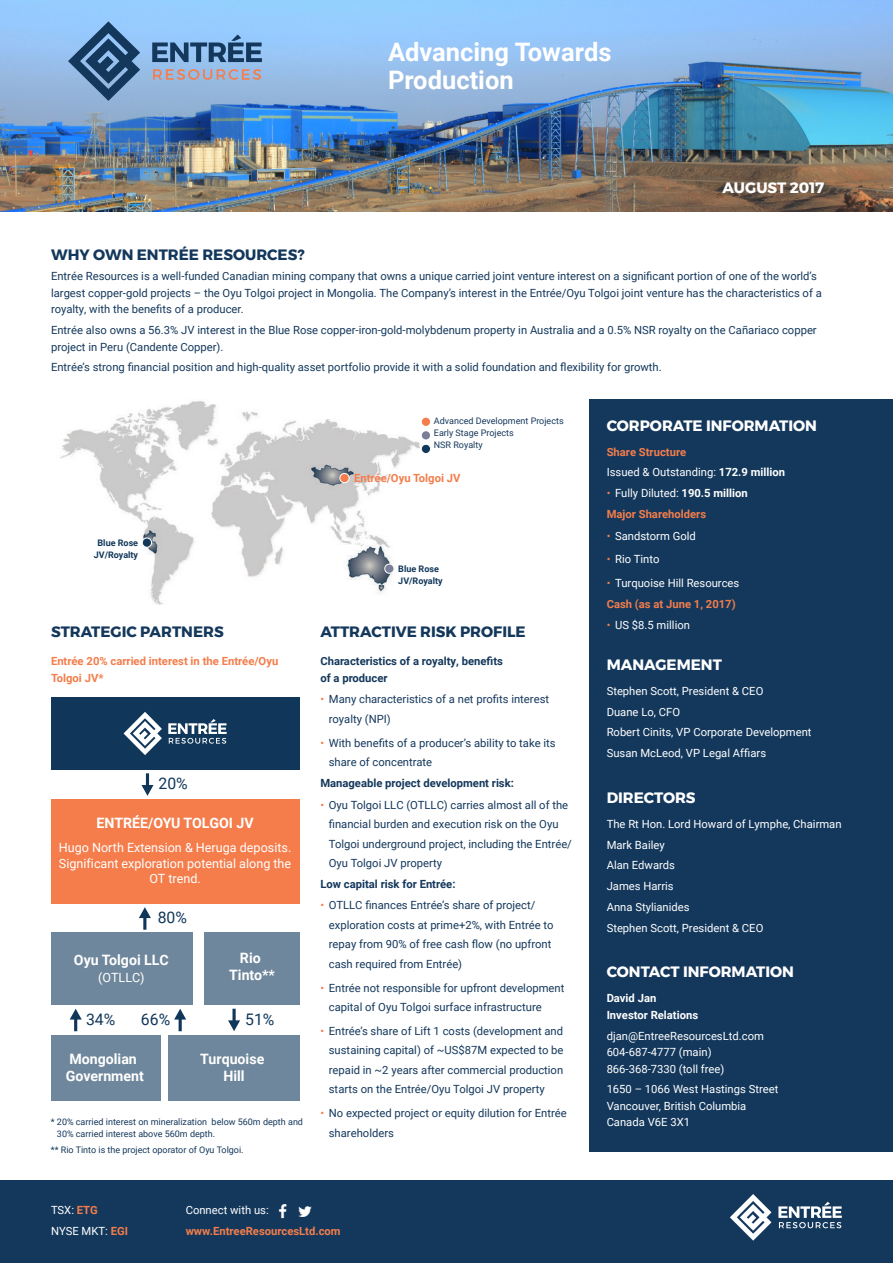
<style>
.page{position:relative;width:893px;height:1263px;background:#fff}
.page>*{position:absolute;margin:0;border:0;box-sizing:border-box;transform-origin:0 0}
.body{font:700 25.5px/28.5px "Roboto";color:#fff}
.t1{font:15.9px "Roboto";color:#10375a}
.sub{font:700 15px "Montserrat";color:#fff}
.sub-2{font:700 15px "Montserrat";color:#14385c}
.t2{font:700 14.25px/17.1px "Roboto";color:#fff;text-align:center}
.t3{font:12.75px/15.3px "Roboto";color:#fff;text-align:center}
.body-2{font:11.25px/19.5px "Roboto";color:#14385c}
.body-3{font:11.25px/16.5px "Roboto";color:#fff}
.sub_2{font:700 11.25px/16.5px "Roboto";color:#f47d4b}
.sub_2-2{font:700 11.25px/16.5px "Roboto";color:#14385c}
.sub_2-3{font:11.25px/19.5px "Roboto";color:#fff}
.body-4{font:700 11.25px/16.5px "Roboto";color:#fff}
.footnote{font:9px/12px "Roboto";color:#14385c}
.footnote-2{font:700 9px/12px "Roboto";color:#11385a}
.s1{color:#f47d4b}
.s2{font-weight:700;color:#f47d4b}
.s3{font-weight:700}
</style>
<div class="page">
<img style="left:60px;top:401px;width:360px;height:204px">
<img style="left:0;top:0;width:893px;height:211px">
<div style="left:0;top:1180px;width:893px;height:83px;background:#14385c"></div>
<div style="left:51px;top:697px;width:249px;height:72px;background:#10375a"></div>
<div style="left:51px;top:933px;width:142px;height:72px;background:#6f879c"></div>
<div style="left:51px;top:799px;width:249px;height:104px;background:#f47d4b"></div>
<div style="left:51px;top:1035px;width:109px;height:66px;background:#6f879c"></div>
<div style="left:168px;top:1035px;width:132px;height:66px;background:#6f879c"></div>
<div style="left:204px;top:933px;width:96px;height:72px;background:#6f879c"></div>
<hr style="left:143px;top:913px;width:3px;height:17px;background:#10375a">
<svg style="left:139px;top:907px;width:12px;height:11px"></svg>
<hr style="left:146px;top:773px;width:3px;height:17px;background:#10375a">
<svg style="left:141px;top:785px;width:13px;height:11px"></svg>
<hr style="left:74px;top:1014px;width:3px;height:17px;background:#10375a">
<svg style="left:70px;top:1009px;width:12px;height:10px"></svg>
<hr style="left:179px;top:1014px;width:3px;height:17px;background:#10375a">
<svg style="left:174px;top:1009px;width:12px;height:10px"></svg>
<svg style="left:232px;top:1009px;width:4px;height:11px"></svg>
<svg style="left:228px;top:1020px;width:12px;height:11px"></svg>
<svg style="left:124px;top:712px;width:38px;height:43px"></svg>
<svg style="left:168px;top:719px;width:59px;height:25px"></svg>
<div style="left:590px;top:399px;width:303px;height:753px;background:#14385c"></div>
<svg style="left:152px;top:35px;width:110px;height:27px;background:#5d87b3"></svg>
<svg style="left:68px;top:21px;width:72px;height:80px;background:#5e85ae"></svg>
<svg style="left:153px;top:69px;width:108px;height:11px"></svg>
<svg style="left:730px;top:1194px;width:41px;height:47px"></svg>
<svg style="left:778px;top:1202px;width:64px;height:26px"></svg>
<div style="left:340px;top:473px;width:9px;height:10px;background:#f47d4b;border-radius:50%"></div>
<div style="left:339px;top:473px;width:10px;height:10px;border:1px solid #fff;border-radius:50%"></div>
<div style="left:421px;top:417px;width:10px;height:9px;background:#f47d4b;border-radius:50%"></div>
<div style="left:421px;top:417px;width:10px;height:10px;border:1px solid #fff;border-radius:50%"></div>
<div style="left:385px;top:564px;width:9px;height:9px;background:#797f97;border-radius:50%"></div>
<div style="left:384px;top:564px;width:10px;height:10px;border:1px solid #fff;border-radius:50%"></div>
<div style="left:421px;top:431px;width:10px;height:9px;background:#797f97;border-radius:50%"></div>
<div style="left:421px;top:430px;width:10px;height:10px;border:1px solid #fff;border-radius:50%"></div>
<div style="left:142px;top:538px;width:10px;height:9px;background:#11385a;border-radius:50%"></div>
<div style="left:142px;top:538px;width:10px;height:10px;border:1px solid #fff;border-radius:50%"></div>
<div style="left:421px;top:444px;width:10px;height:9px;background:#11385a;border-radius:50%"></div>
<div style="left:421px;top:444px;width:10px;height:10px;border:1px solid #fff;border-radius:50%"></div>
<p class="body" style="left:388px;top:36px;width:225px">Advancing Towards<br>Production</p>
<p class="sub" style="left:723px;top:176px;width:103px">AUGUST 2017</p>
<p class="sub-2" style="left:51px;top:242px;width:255px">WHY OWN ENTRÉE RESOURCES?</p>
<p class="body-2" style="left:51px;top:268px;width:772px;line-height:16.5px">Entrée Resources is a well-funded Canadian mining company that owns a unique carried joint venture interest on a significant portion of one of the world’s largest copper-gold projects – the Oyu Tolgoi project in Mongolia. The Company’s interest in the Entrée/Oyu Tolgoi joint venture has the characteristics of a royalty, with the benefits of a producer.</p>
<p class="body-2" style="left:51px;top:321px;width:767px;line-height:16.5px">Entrée also owns a 56.3% JV interest in the Blue Rose copper-iron-gold-molybdenum property in Australia and a 0.5% NSR royalty on the Cañariaco copper project in Peru (Candente Copper).</p>
<p class="body-2" style="left:51px;top:357px;width:612px">Entrée’s strong financial position and high-quality asset portfolio provide it with a solid foundation and flexibility for growth.</p>
<p class="footnote" style="left:434px;top:415px;width:131px">Advanced Development Projects<br>Early Stage Projects<br>NSR Royalty</p>
<p class="footnote-2" style="left:94px;top:536px;width:46px;text-align:center">Blue Rose<br>JV/Royalty</p>
<p class="sub-2" style="left:51px;top:620px;width:174px">STRATEGIC PARTNERS</p>
<p class="sub_2" style="left:354px;top:470px;width:108px">Entrée/Oyu Tolgoi JV</p>
<p class="footnote-2" style="left:398px;top:562px;width:46px">Blue Rose<br>JV/Royalty</p>
<p class="sub-2" style="left:320px;top:620px;width:207px">ATTRACTIVE RISK PROFILE</p>
<p class="sub_2" style="left:51px;top:653px;width:229px">Entrée 20% carried interest in the Entrée/Oyu<br>Tolgoi JV*</p>
<p class="sub_2-2" style="left:320px;top:653px;width:184px">Characteristics of a royalty, benefits of a producer</p>
<p class="body-2" style="left:329px;top:689px;width:222px;text-indent:-9px"><span class="s1">•</span> Many characteristics of a net profits interest royalty (NPI)</p>
<p class="body-2" style="left:329px;top:732px;width:228px;text-indent:-9px"><span class="s1">•</span> With benefits of a producer’s ability to take its share of concentrate</p>
<p class="sub_2-2" style="left:320px;top:774px;width:195px">Manageable project development risk:</p>
<p class="body-2" style="left:329px;top:794px;width:245px;text-indent:-9px"><span class="s1">•</span> Oyu Tolgoi LLC (OTLLC) carries almost all of the financial burden and execution risk on the Oyu Tolgoi underground project, including the Entrée/ Oyu Tolgoi JV property</p>
<p class="sub_2-2" style="left:320px;top:875px;width:137px">Low capital risk for Entrée:</p>
<p class="body-2" style="left:329px;top:895px;width:226px;text-indent:-9px"><span class="s1">•</span> OTLLC finances Entrée’s share of project/ exploration costs at prime+2%, with Entrée to repay from 90% of free cash flow (no upfront cash required from Entrée)</p>
<p class="body-2" style="left:329px;top:977px;width:237px;text-indent:-9px"><span class="s1">•</span> Entrée not responsible for upfront development capital of Oyu Tolgoi surface infrastructure</p>
<p class="body-2" style="left:329px;top:1021px;width:236px;text-align:justify;text-indent:-9px"><span class="s1">•</span> Entrée’s share of Lift 1 costs (development and sustaining capital) of ~US$87M expected to be repaid in ~2 years after commercial production starts on the Entrée/Oyu Tolgoi JV property</p>
<p class="body-2" style="left:329px;top:1103px;width:239px;text-indent:-9px"><span class="s1">•</span> No expected project or equity dilution for Entrée shareholders</p>
<p class="t1" style="left:159px;top:772px;width:31px">20%</p>
<p class="t2" style="left:96px;top:814px;width:159px">ENTRÉE/OYU TOLGOI JV</p>
<p class="t3" style="left:59px;top:840px;width:234px">Hugo North Extension &amp; Heruga deposits.<br>Significant exploration potential along the<br>OT trend.</p>
<p class="t1" style="left:158px;top:906px;width:31px">80%</p>
<p class="t2" style="left:229px;top:949px;width:47px">Rio<br>Tinto**</p>
<p class="t2" style="left:74px;top:950px;width:96px">Oyu Tolgoi LLC</p>
<p class="t3" style="left:98px;top:969px;width:48px">(OTLLC)</p>
<p class="t1" style="left:86px;top:1008px;width:31px">34%</p>
<p class="t1" style="left:141px;top:1008px;width:31px">66%</p>
<p class="t1" style="left:245px;top:1008px;width:31px">51%</p>
<p class="t2" style="left:66px;top:1050px;width:80px;text-align:left">Mongolian<br>Government</p>
<p class="t2" style="left:200px;top:1050px;width:66px">Turquoise<br>Hill</p>
<p class="footnote" style="left:57px;top:1115px;width:248px;text-indent:-6px">* 20% carried interest on mineralization below 560m depth and<br>30% carried interest above 560m depth.</p>
<p class="footnote" style="left:51px;top:1143px;width:194px">** Rio Tinto is the project oporator of Oyu Tolgoi.</p>
<p class="body-3" style="left:51px;top:1201px;width:48px">TSX: <span class="s2">ETG</span></p>
<p class="body-3" style="left:51px;top:1222px;width:78px">NYSE MKT: <span class="s2">EGI</span></p>
<p class="body-3" style="left:186px;top:1201px;width:85px">Connect with us:</p>
<p class="sub_2" style="left:186px;top:1222px;width:156px">www.EntreeResourcesLtd.com</p>
<p class="sub" style="left:607px;top:414px;width:212px">CORPORATE INFORMATION</p>
<p class="sub_2-3" style="left:607px;top:442px;width:180px"><span class="s2">Share Structure<br></span>Issued &amp; Outstanding: <span class="s3">172.9 million</span></p>
<p class="body-3" style="left:607px;top:484px;width:143px"><span class="s1">•</span> Fully Diluted: <span class="s3">190.5 million</span></p>
<p class="sub_2" style="left:607px;top:505px;width:101px">Major Shareholders</p>
<p class="body-3" style="left:607px;top:527px;width:91px"><span class="s1">•</span> Sandstorm Gold</p>
<p class="body-3" style="left:607px;top:551px;width:54px"><span class="s1">•</span> Rio Tinto</p>
<p class="body-3" style="left:607px;top:574px;width:134px"><span class="s1">•</span> Turquoise Hill Resources</p>
<p class="sub_2" style="left:607px;top:595px;width:131px">Cash (as at June 1, 2017)</p>
<p class="body-3" style="left:607px;top:617px;width:85px"><span class="s1">•</span> US $8.5 million</p>
<p class="sub" style="left:607px;top:652px;width:117px">MANAGEMENT</p>
<p class="body-3" style="left:607px;top:682px;width:158px">Stephen Scott, President &amp; CEO</p>
<p class="body-3" style="left:607px;top:703px;width:75px">Duane Lo, CFO</p>
<p class="body-3" style="left:607px;top:724px;width:206px">Robert Cinits, VP Corporate Development</p>
<p class="body-3" style="left:607px;top:744px;width:161px">Susan McLeod, VP Legal Affiars</p>
<p class="sub" style="left:607px;top:785px;width:90px">DIRECTORS</p>
<p class="body-3" style="left:607px;top:815px;width:236px">The Rt Hon. Lord Howard of Lymphe, Chairman</p>
<p class="body-3" style="left:607px;top:836px;width:60px">Mark Bailey</p>
<p class="body-3" style="left:607px;top:857px;width:70px">Alan Edwards</p>
<p class="body-3" style="left:607px;top:877px;width:69px">James Harris</p>
<p class="body-3" style="left:607px;top:898px;width:84px">Anna Stylianides</p>
<p class="body-3" style="left:607px;top:919px;width:158px">Stephen Scott, President &amp; CEO</p>
<p class="sub" style="left:607px;top:960px;width:189px">CONTACT INFORMATION</p>
<p class="body-4" style="left:607px;top:990px;width:93px">David Jan<br>Investor Relations</p>
<p class="body-3" style="left:607px;top:1027px;width:159px">djan@EntreeResourcesLtd.com<br>604-687-4777 (main)<br>866-368-7330 (toll free)</p>
<p class="body-3" style="left:607px;top:1081px;width:173px">1650 – 1066 West Hastings Street<br>Vancouver, British Columbia<br>Canada V6E 3X1</p>
</div>
